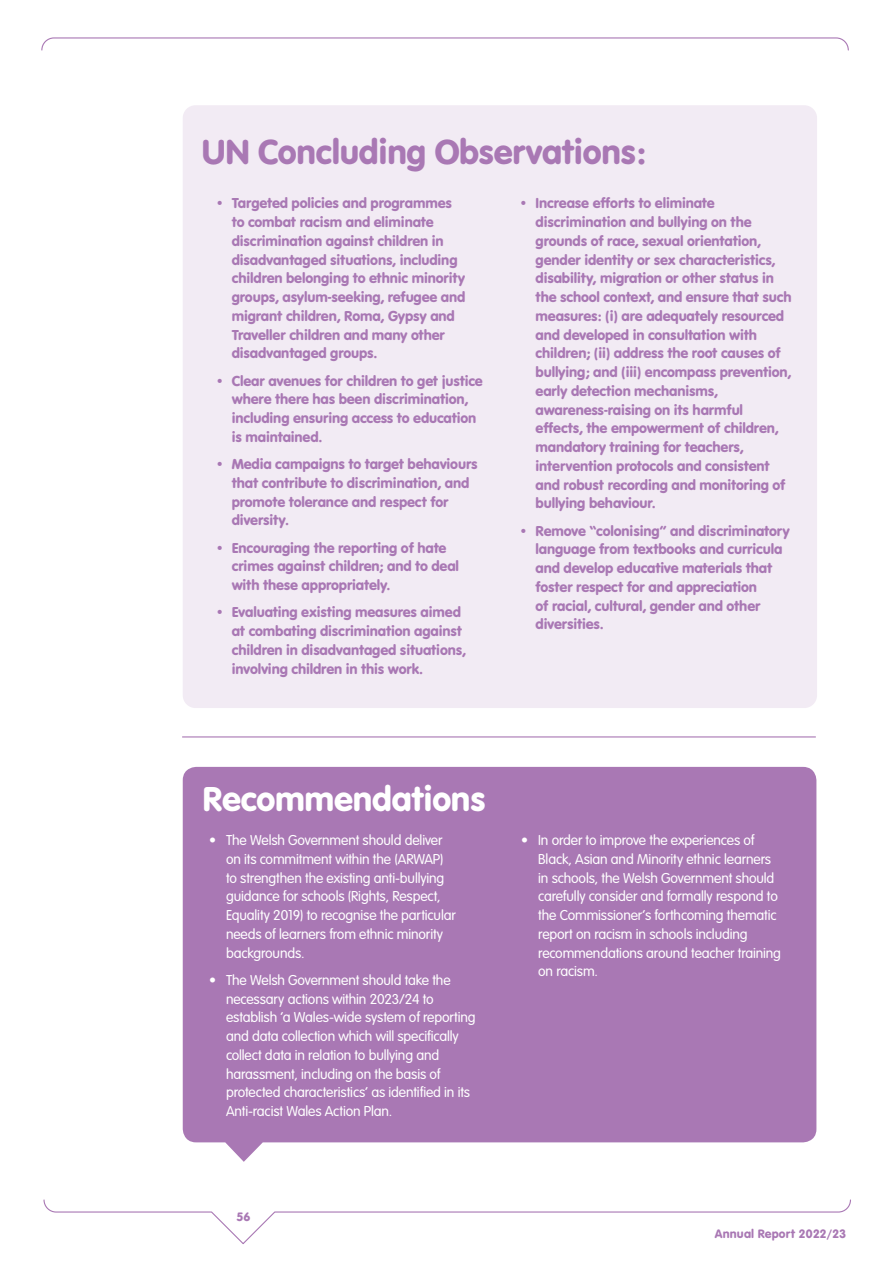
<style>
.page{position:relative;width:893px;height:1263px;background:#fff}
.page>*{position:absolute;margin:0;border:0;box-sizing:border-box;transform-origin:0 0}
.Page_title{font:36px "VAG Rundschrift D";letter-spacing:-.01em;color:#a978b4}
.Page_title-2{font:36px "VAG Rundschrift D";letter-spacing:-.01em;color:#fff}
.Body{font:15px/18.8px "VAG Rundschrift D";letter-spacing:-.01em;color:#a978b4}
.Body-2{font:300 15px/18.8px "VAG Rundschrift D";letter-spacing:-.01em;color:#fff}
.Body-3{font:12.75px "VAG Rundschrift D";letter-spacing:.01em;color:#a978b4}
</style>
<div class="page">
<svg style="left:43px;top:1199px;width:808px;height:45px"></svg>
<svg style="left:41px;top:37px;width:808px;height:14px"></svg>
<div style="left:183px;top:105px;width:634px;height:603px;background:#f2ebf4;border-radius:13px"></div>
<hr style="left:182px;top:736px;width:634px;height:1px;background:#a978b4">
<div style="left:183px;top:767px;width:633px;height:395px;background:#a978b4"></div>
<p class="Page_title" style="left:202px;top:130px;width:446px">UN Concluding Observations:</p>
<p class="Body" style="left:232px;top:194px;width:235px;text-indent:-17px">• Targeted policies and programmes to combat racism and eliminate discrimination against children in disadvantaged situations, including children belonging to ethnic minority groups, asylum-seeking, refugee and migrant children, Roma, Gypsy and Traveller children and many other disadvantaged groups.</p>
<p class="Body" style="left:232px;top:371px;width:253px;text-indent:-17px">• Clear avenues for children to get justice where there has been discrimination, including ensuring access to education is maintained.</p>
<p class="Body" style="left:232px;top:455px;width:247px;text-indent:-17px">• Media campaigns to target behaviours that contribute to discrimination, and promote tolerance and respect for diversity.</p>
<p class="Body" style="left:232px;top:538px;width:229px;text-indent:-17px">• Encouraging the reporting of hate crimes against children; and to deal with these appropriately.</p>
<p class="Body" style="left:232px;top:603px;width:236px;text-indent:-17px">• Evaluating existing measures aimed at combating discrimination against children in disadvantaged situations, involving children in this work.</p>
<p class="Body" style="left:536px;top:194px;width:258px;text-indent:-17px">• Increase efforts to eliminate discrimination and bullying on the grounds of race, sexual orientation, gender identity or sex characteristics, disability, migration or other status in the school context, and ensure that such measures: (i) are adequately resourced and developed in consultation with children; (ii) address the root causes of bullying; and (iii) encompass prevention, early detection mechanisms, awareness-raising on its harmful effects, the empowerment of children, mandatory training for teachers, intervention protocols and consistent and robust recording and monitoring of bullying behaviour.</p>
<p class="Body" style="left:536px;top:521px;width:256px;text-indent:-17px">• Remove “colonising” and discriminatory language from textbooks and curricula and develop educative materials that foster respect for and appreciation<br>of racial, cultural, gender and other diversities.</p>
<p class="Page_title-2" style="left:203px;top:778px;width:285px">Recommendations</p>
<p class="Body-2" style="left:226px;top:831px;width:231px;text-indent:-17px">• The Welsh Government should deliver on its commitment within the (ARWAP) to strengthen the existing anti-bullying guidance for schools (Rights, Respect, Equality 2019) to recognise the particular needs of learners from ethnic minority backgrounds.</p>
<p class="Body-2" style="left:226px;top:971px;width:251px;text-indent:-17px">• The Welsh Government should take the necessary actions within 2023/24 to establish ‘a Wales-wide system of reporting and data collection which will specifically collect data in relation to bullying and harassment, including on the basis of protected characteristics’ as identified in its Anti-racist Wales Action Plan.</p>
<p class="Body-2" style="left:538px;top:831px;width:244px;text-indent:-17px">• In order to improve the experiences of Black, Asian and Minority ethnic learners in schools, the Welsh Government should carefully consider and formally respond to the Commissioner’s forthcoming thematic report on racism in schools including recommendations around teacher training on racism.</p>
<p class="Body-3" style="left:237px;top:1209px;width:15px">56</p>
<p class="Body-3" style="left:715px;top:1226px;width:133px">Annual Report 2022/23</p>
</div>
